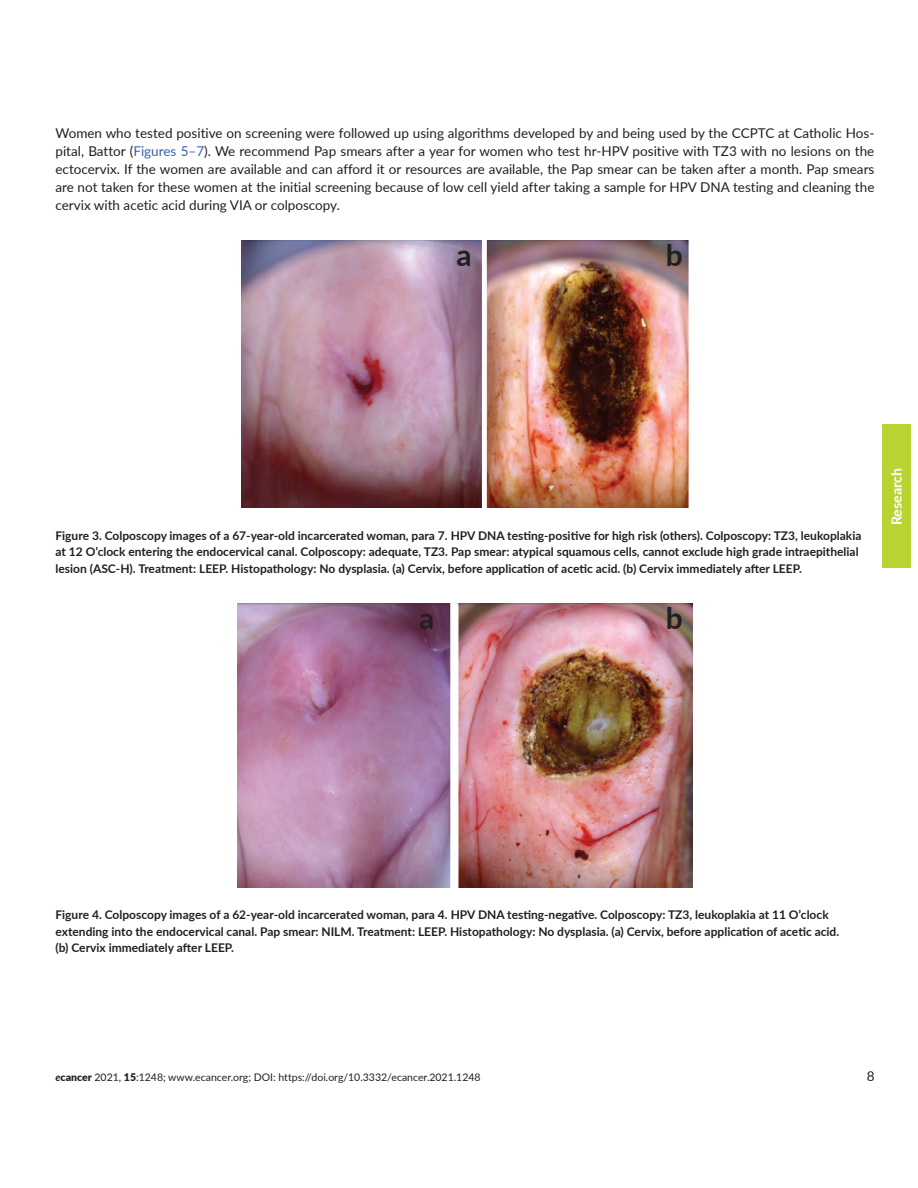
<style>
.page{position:relative;width:918px;height:1188px;background:#fff}
.page>*{position:absolute;margin:0;border:0;box-sizing:border-box;transform-origin:0 0}
.t1{font:700 30px "Lato";color:#231f20}
.t2{font:700 14.25px "Lato";color:#fff}
.t3{font:13.5px/18px "Lato";color:#231f20;text-align:justify}
.t4{font:700 12px/16.5px "Lato";color:#231f20}
.t5{font:10.5px "Lato";color:#231f20}
.s1{color:#3862ae}
.s2{font-weight:700;font-style:italic}
.s3{font-weight:900}
</style>
<div class="page">
<div style="left:882px;top:425px;width:29px;height:143px;background:#b8d432"></div>
<img style="left:242px;top:241px;width:446px;height:267px">
<img style="left:238px;top:603px;width:454px;height:284px">
<p class="t3" style="left:55px;top:124px;width:820px">Women who tested positive on screening were followed up using algorithms developed by and being used by the CCPTC at Catholic Hos&shy;pital, Battor (<span class="s1">Figures 5–7</span>). We recommend Pap smears after a year for women who test hr-HPV positive with TZ3 with no lesions on the ectocervix. If the women are available and can afford it or resources are available, the Pap smear can be taken after a month. Pap smears are not taken for these women at the initial screening because of low cell yield after taking a sample for HPV DNA testing and cleaning the cervix with acetic acid during VIA or colposcopy.</p>
<h1 class="t1" style="left:457px;top:233px;width:17px">a</h1>
<h1 class="t1" style="left:666px;top:233px;width:19px">b</h1>
<p class="t4" style="left:56px;top:527px;width:807px">Figure 3. Colposcopy images of a 67-year-old incarcerated woman, para 7. HPV DNA testing-positive for high risk (others). Colposcopy: TZ3, leukoplakia at 12 O’clock entering the endocervical canal. Colposcopy: adequate, TZ3. Pap smear: atypical squamous cells, cannot exclude high grade intraepithelial lesion (ASC-H). Treatment: LEEP. Histopathology: No dysplasia. (a) Cervix, before application of acetic acid. (b) Cervix immediately after LEEP.</p>
<h1 class="t1" style="left:419px;top:596px;width:17px">a</h1>
<h1 class="t1" style="left:666px;top:596px;width:19px">b</h1>
<p class="t2" style="left:886px;top:525px;width:59px;rotate:-90deg">Research</p>
<p class="t4" style="left:56px;top:906px;width:785px">Figure 4. Colposcopy images of a 62-year-old incarcerated woman, para 4. HPV DNA testing-negative. Colposcopy: TZ3, leukoplakia at 11 O’clock extending into the endocervical canal. Pap smear: NILM. Treatment: LEEP. Histopathology: No dysplasia. (a) Cervix, before application of acetic acid. (b) Cervix immediately after LEEP.</p>
<p class="t5" style="left:56px;top:1070px;width:427px"><span class="s2">e</span><span class="s3">cancer</span> 2021, <span class="s3">15</span>:1248; www.ecancer.org; DOI: https://doi.org/10.3332/ecancer.2021.1248</p>
<p class="t3" style="left:867px;top:1067px;width:9px">8</p>
</div>
